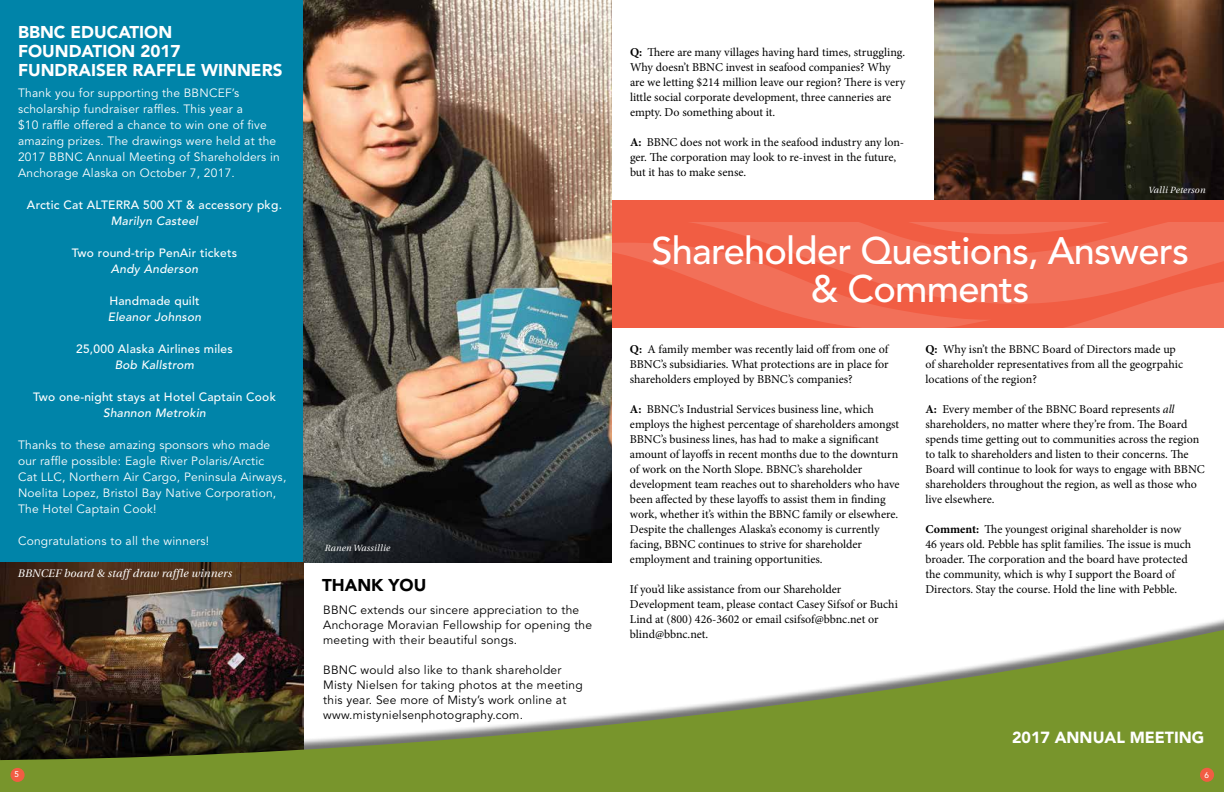
<style>
.page{position:relative;width:1224px;height:792px;background:#fff}
.page>*{position:absolute;margin:0;border:0;box-sizing:border-box;transform-origin:0 0}
.t1{font:500 38px/38px "Avenir LT Std";letter-spacing:-.02em;color:#fff;text-align:center}
.t2{font:900 17px/19px "Avenir LT Std";color:#fff}
.t3{font:900 17px "Avenir LT Std";color:#000}
.t4{font:900 16px "Avenir LT Std";color:#fff}
.t5{font:12px/15px "Minion Pro";letter-spacing:-.005em;color:#000}
.t6{font:12px/16px "Avenir LT Std";letter-spacing:.02em;color:#fff}
.t7{font:12px/15px "Avenir LT Std";letter-spacing:.02em;color:#000}
.t8{font:500 12px "Avenir LT Std";letter-spacing:.02em;color:#fff}
.t9{font:italic 500 12px "Avenir LT Std";letter-spacing:.02em;color:#fff}
.t10{font:italic 11px "Utopia";letter-spacing:.02em;color:#fff}
.t11{font:italic 9px "Utopia";letter-spacing:.02em;color:#fff}
.t12{font:500 8.2px "Avenir LT Std";color:#fff}
.s1{font-weight:700}
.s2{font-style:italic}
</style>
<div class="page">
<img style="left:934px;top:0;width:290px;height:200px">
<div style="left:0;top:0;width:303px;height:771px;background:#0084a9"></div>
<img style="left:303px;top:0;width:309px;height:562px">
<div style="left:612px;top:200px;width:612px;height:128px;background:#f15d43"></div>
<svg style="left:760px;top:304px;width:464px;height:24px"></svg>
<svg style="left:612px;top:223px;width:612px;height:81px;fill:#f27059"></svg>
<img style="left:0;top:563px;width:303px;height:53px">
<div style="left:0;top:616px;width:1224px;height:176px;background:#000;opacity:.55"></div>
<svg style="left:0;top:628px;width:1224px;height:164px;fill:#78952c"></svg>
<div style="left:10px;top:768px;width:15px;height:14px;background:#f15d43;border-radius:50%"></div>
<div style="left:1200px;top:768px;width:14px;height:14px;background:#f15d43;border-radius:50%"></div>
<h2 class="t2" style="left:18px;top:22px;width:266px">BBNC EDUCATION<br>FOUNDATION 2017<br>FUNDRAISER RAFFLE WINNERS</h2>
<p class="t6" style="left:18px;top:85px;width:263px">Thank you for supporting the BBNCEF’s scholarship fundraiser raffles. This year a<br>$10 raffle offered a chance to win one of five amazing prizes. The drawings were held at the 2017 BBNC Annual Meeting of Shareholders in Anchorage Alaska on October 7, 2017.</p>
<p class="t8" style="left:27px;top:198px;width:257px">Arctic Cat ALTERRA 500 XT &amp; accessory pkg.</p>
<p class="t9" style="left:111px;top:214px;width:89px">Marilyn Casteel</p>
<p class="t8" style="left:72px;top:246px;width:167px">Two round-trip PenAir tickets</p>
<p class="t9" style="left:111px;top:262px;width:89px">Andy Anderson</p>
<p class="t8" style="left:109px;top:294px;width:92px">Handmade quilt</p>
<p class="t9" style="left:108px;top:310px;width:95px">Eleanor Johnson</p>
<p class="t8" style="left:76px;top:342px;width:158px">25,000 Alaska Airlines miles</p>
<p class="t9" style="left:115px;top:358px;width:81px">Bob Kallstrom</p>
<p class="t8" style="left:33px;top:390px;width:244px">Two one-night stays at Hotel Captain Cook</p>
<p class="t9" style="left:103px;top:406px;width:104px">Shannon Metrokin</p>
<p class="t6" style="left:18px;top:437px;width:270px">Thanks to these amazing sponsors who made our raffle possible: Eagle River Polaris/Arctic Cat LLC, Northern Air Cargo, Peninsula Airways, Noelita Lopez, Bristol Bay Native Corporation, The Hotel Captain Cook!</p>
<p class="t6" style="left:18px;top:533px;width:193px">Congratulations to all the winners!</p>
<p class="t10" style="left:18px;top:567px;width:216px">BBNCEF board &amp; staff draw raffle winners</p>
<p class="t11" style="left:325px;top:542px;width:67px">Ranen Wassillie</p>
<h2 class="t3" style="left:322px;top:575px;width:106px">THANK YOU</h2>
<p class="t7" style="left:323px;top:603px;width:271px">BBNC extends our sincere appreciation to the<br>Anchorage Moravian Fellowship for opening the meeting with their beautiful songs.</p>
<p class="t7" style="left:323px;top:663px;width:261px">BBNC would also like to thank shareholder Misty Nielsen for taking photos at the meeting this year. See more of Misty’s work online at www.mistynielsenphotography.com.</p>
<p class="t5" style="left:630px;top:44px;width:277px"><span class="s1">Q:</span> There are many villages having hard times, struggling.<br>Why doesn’t BBNC invest in seafood companies? Why are we letting $214 million leave our region? There is very little social corporate development, three canneries are empty. Do something about it.</p>
<p class="t5" style="left:630px;top:134px;width:276px"><span class="s1">A:</span> BBNC does not work in the seafood industry any lon&shy;ger. The corporation may look to re-invest in the future, but it has to make sense.</p>
<p class="t11" style="left:1148px;top:185px;width:59px">Valli Peterson</p>
<h1 class="t1" style="left:651px;top:233px;width:539px">Shareholder Questions, Answers &amp; Comments</h1>
<p class="t5" style="left:630px;top:341px;width:260px;text-align:justify"><span class="s1">Q:</span> A family member was recently laid off from one of BBNC’s subsidiaries. What protections are in place for shareholders employed by BBNC’s companies?</p>
<p class="t5" style="left:630px;top:401px;width:271px"><span class="s1">A:</span> BBNC’s Industrial Services business line, which employs the highest percentage of shareholders amongst BBNC’s business lines, has had to make a significant amount of layoffs in recent months due to the downturn of work on the North Slope. BBNC’s shareholder development team reaches out to shareholders who have been affected by these layoffs to assist them in finding work, whether it’s within the BBNC family or elsewhere.<br>Despite the challenges Alaska’s economy is currently facing, BBNC continues to strive for shareholder employment and training opportunities.</p>
<p class="t5" style="left:630px;top:581px;width:269px">If you’d like assistance from our Shareholder Development team, please contact Casey Sifsof or Buchi Lind at (800) 426-3602 or email csifsof@bbnc.net or blind@bbnc.net.</p>
<p class="t5" style="left:925px;top:341px;width:259px"><span class="s1">Q:</span> Why isn’t the BBNC Board of Directors made up of shareholder representatives from all the geogrpahic locations of the region?</p>
<p class="t5" style="left:925px;top:401px;width:281px"><span class="s1">A:</span> Every member of the BBNC Board represents <span class="s2">all </span>shareholders, no matter where they’re from. The Board spends time getting out to communities across the region to talk to shareholders and listen to their concerns. The Board will continue to look for ways to engage with BBNC shareholders throughout the region, as well as those who live elsewhere.</p>
<p class="t5" style="left:925px;top:521px;width:267px"><span class="s1">Comment:</span> The youngest original shareholder is now 46 years old. Pebble has split families. The issue is much broader. The corporation and the board have protected the community, which is why I support the Board of Directors. Stay the course. Hold the line with Pebble.</p>
<h3 class="t4" style="left:1012px;top:728px;width:194px">2017 ANNUAL MEETING</h3>
<p class="t12" style="left:15px;top:770px;width:6px">5</p>
<p class="t12" style="left:1204px;top:770px;width:6px">6</p>
</div>
